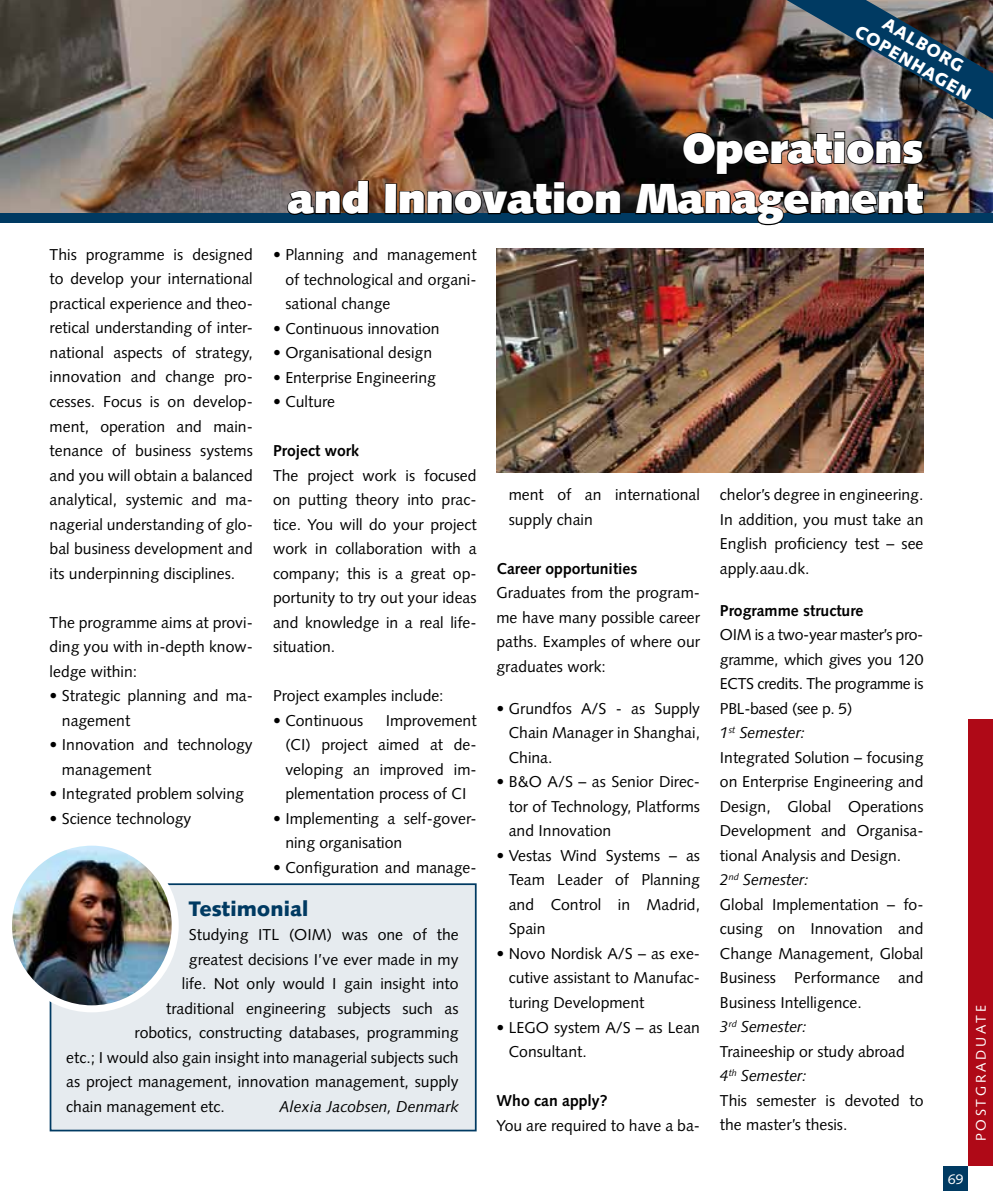
<style>
.page{position:relative;width:993px;height:1191px;background:#fff}
.page>*{position:absolute;margin:0;border:0;box-sizing:border-box;transform-origin:0 0}
.t1{font:900 42px/50.4px "Syntax LT";color:#fff;text-align:right}
.t2{font:900 21px "Syntax LT";color:#003a62}
.t3{font:900 17.5px/21px "Syntax LT";color:#fff;text-align:center}
.t4{font:15.75px/24.5px "Syntax LT";color:#000;text-align:justify}
.t5{font:700 15.75px "Syntax LT";color:#000}
.t6{font:italic 15.75px "Syntax LT";color:#000}
.t7{font:14px "Syntax LT";color:#fff}
.s1{font-style:italic}
</style>
<div class="page">
<img style="left:496px;top:248px;width:427px;height:225px">
<img style="left:0;top:0;width:992px;height:213px">
<div style="left:0;top:213px;width:992px;height:10px;background:#003a62"></div>
<svg style="left:286px;top:180px;width:84px;height:35px;background:#574036"></svg>
<div style="left:384px;top:183px;width:13px;height:31px;border:2px solid #000"></div>
<img style="left:398px;top:181px;width:223px;height:34px">
<img style="left:634px;top:130px;width:290px;height:96px">
<div style="left:943px;top:1166px;width:24px;height:25px;background:#003a62"></div>
<div style="left:967px;top:719px;width:25px;height:447px;background:#af0917"></div>
<div style="left:50px;top:884px;width:425px;height:246px;background:#e6ebef"></div>
<div style="left:50px;top:883px;width:426px;height:248px;border:2px solid #003a62"></div>
<img style="left:8px;top:842px;width:167px;height:166px;border-radius:83px">
<div style="left:5px;top:838px;width:174px;height:174px;border:7px solid #fff;border-radius:50%"></div>
<img style="left:786px;top:0;width:206px;height:119px">
<p class="t3" style="left:872px;top:3px;width:132px;rotate:30deg">AAlborg<br>Copenha gen</p>
<h1 class="t1" style="left:288px;top:123px;width:636px">Operations<br>and Innovation Management</h1>
<p class="t4" style="left:50px;top:242px;width:205px">This programme is designed to develop your international practical experience and theo&shy;retical understanding of inter&shy;national aspects of strategy, innovation and change pro&shy;cesses. Focus is on develop&shy;ment, operation and main&shy;tenance of business systems and you will obtain a balanced analytical, systemic and ma&shy;nagerial understanding of glo&shy;bal business development and its underpinning disciplines.</p>
<p class="t4" style="left:50px;top:610px;width:205px">The programme aims at provi&shy;ding you with in-depth know&shy;ledge within:</p>
<p class="t4" style="left:62px;top:683px;width:192px;text-indent:-12px">• Strategic planning and ma&shy;nagement</p>
<p class="t4" style="left:62px;top:732px;width:192px;text-indent:-12px">• Innovation and technology management</p>
<p class="t4" style="left:50px;top:781px;width:196px">• Integrated problem solving</p>
<p class="t4" style="left:50px;top:806px;width:143px">• Science technology</p>
<p class="t4" style="left:285px;top:242px;width:193px;text-indent:-12px">• Planning and management of technological and organi&shy;sational change</p>
<p class="t4" style="left:273px;top:316px;width:168px">• Continuous innovation</p>
<p class="t4" style="left:273px;top:340px;width:160px">• Organisational design</p>
<p class="t4" style="left:273px;top:365px;width:164px">• Enterprise Engineering</p>
<p class="t4" style="left:273px;top:389px;width:63px">• Culture</p>
<p class="t5" style="left:273px;top:442px;width:87px">Project work</p>
<p class="t4" style="left:273px;top:463px;width:205px">The project work is focused on putting theory into prac&shy;tice. You will do your project work in collaboration with a company; this is a great op&shy;portunity to try out your ideas and knowledge in a real life&shy;situation.</p>
<p class="t4" style="left:273px;top:683px;width:172px">Project examples include:</p>
<p class="t4" style="left:273px;top:708px;width:92px">• Continuous</p>
<p class="t4" style="left:285px;top:708px;width:193px;text-indent:100px">Improvement (CI) project aimed at de&shy;veloping an improved im&shy;plementation process of CI</p>
<p class="t4" style="left:285px;top:806px;width:193px;text-indent:-12px">• Implementing a self-gover&shy;ning organisation</p>
<p class="t4" style="left:273px;top:855px;width:205px">• Configuration and manage-</p>
<h2 class="t2" style="left:189px;top:896px;width:121px">Testimonial</h2>
<p class="t4" style="left:189px;top:922px;width:271px">Studying ITL (OIM) was one of the</p>
<p class="t4" style="left:189px;top:947px;width:271px">greatest decisions I’ve ever made in my</p>
<p class="t4" style="left:182px;top:971px;width:278px">life. Not only would I gain insight into</p>
<p class="t4" style="left:166px;top:996px;width:294px">traditional engineering subjects such as</p>
<p class="t4" style="left:134px;top:1020px;width:325px">robotics, constructing databases, programming</p>
<p class="t4" style="left:66px;top:1045px;width:394px">etc. ; I would also gain insight into managerial subjects such</p>
<p class="t4" style="left:66px;top:1069px;width:393px">as project management, innovation management, supply</p>
<p class="t4" style="left:66px;top:1094px;width:157px">chain management etc.</p>
<p class="t6" style="left:279px;top:1097px;width:181px">Alexia Jacobsen, Denmark</p>
<p class="t4" style="left:508px;top:482px;width:193px">ment of an international supply chain</p>
<p class="t5" style="left:496px;top:559px;width:142px">Career opportunities</p>
<p class="t4" style="left:496px;top:580px;width:205px">Graduates from the program&shy;me have many possible career paths. Examples of where our graduates work:</p>
<p class="t4" style="left:508px;top:696px;width:193px;text-indent:-12px">• Grundfos A/S - as Supply Chain Manager in Shanghai, China.</p>
<p class="t4" style="left:508px;top:769px;width:193px;text-indent:-12px">• B&amp;O A/S – as Senior Direc&shy;tor of Technology, Platforms and Innovation</p>
<p class="t4" style="left:508px;top:843px;width:193px;text-indent:-12px">• Vestas Wind Systems – as Team Leader of Planning and Control in Madrid, Spain</p>
<p class="t4" style="left:508px;top:941px;width:193px;text-indent:-12px">• Novo Nordisk A/S – as exe&shy;cutive assistant to Manufac&shy;turing Development</p>
<p class="t4" style="left:508px;top:1014px;width:193px;text-indent:-12px">• LEGO system A/S – as Lean<br>Consultant.</p>
<p class="t5" style="left:496px;top:1091px;width:113px">Who can apply?</p>
<p class="t4" style="left:496px;top:1113px;width:205px">You are required to have a ba-</p>
<p class="t4" style="left:719px;top:483px;width:205px;text-align:left">chelor’s degree in engineering.<br>In addition, you must take an<br>English proficiency test – see apply.aau.dk.</p>
<p class="t5" style="left:719px;top:601px;width:145px">Programme structure</p>
<p class="t4" style="left:719px;top:623px;width:205px;text-align:left">OIM is a two-year master’s pro&shy;gramme, which gives you 120<br>ECTS credits. The programme is<br>PBL-based (see p. 5)<br><span class="s1">1</span><sup>st</sup> <span class="s1">Semester:<br></span>Integrated Solution – focusing on Enterprise Engineering and<br>Design, Global Operations<br>Development and Organisa&shy;tional Analysis and Design.<br><span class="s1">2</span><sup>nd</sup> <span class="s1">Semester:<br></span>Global Implementation – fo&shy;cusing on Innovation and<br>Change Management, Global<br>Business Performance and<br>Business Intelligence.<br><span class="s1">3</span><sup>rd</sup> <span class="s1">Semester:<br></span>Traineeship or study abroad<br><span class="s1">4</span><sup>th</sup> <span class="s1">Semester:<br></span>This semester is devoted to the master’s thesis.</p>
<p class="t7" style="left:972px;top:1141px;width:137px;rotate:-90deg">Postgraduate</p>
<p class="t7" style="left:947px;top:1170px;width:17px">69</p>
</div>
